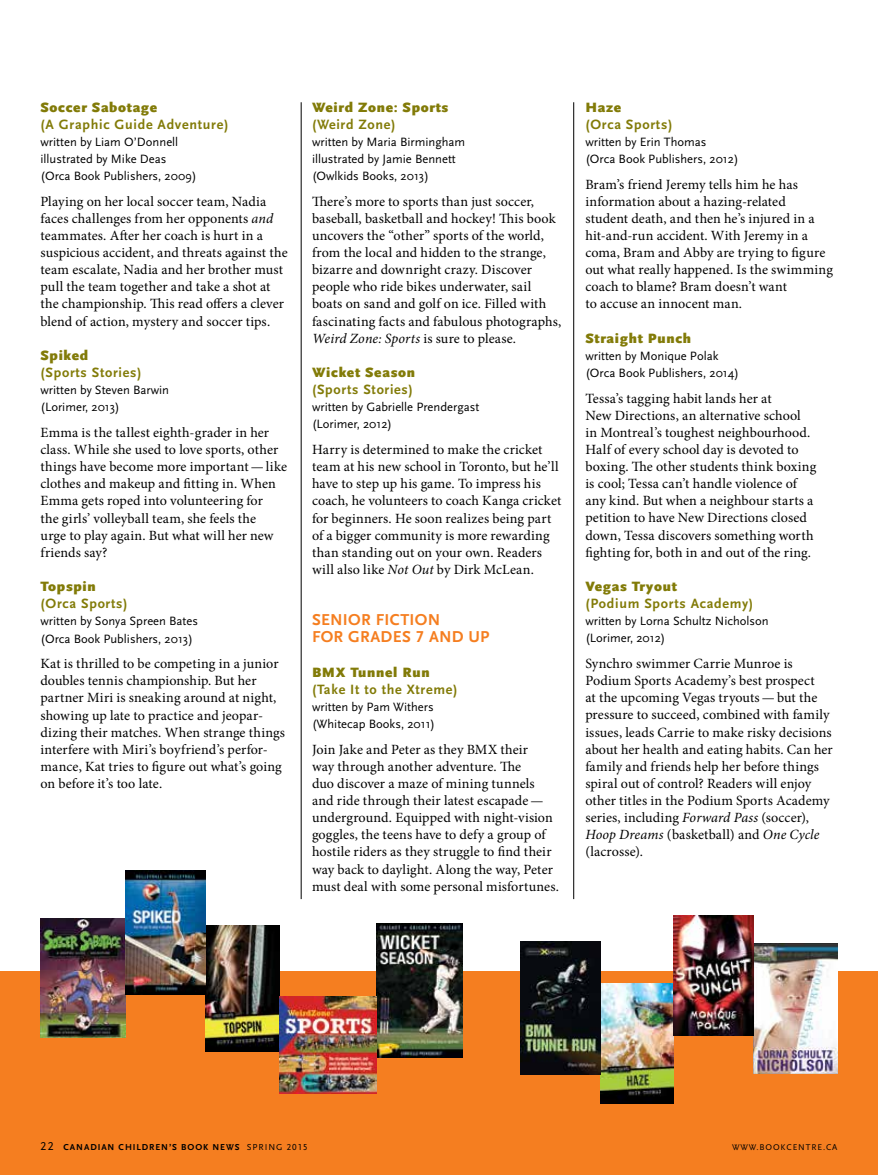
<style>
.page{position:relative;width:878px;height:1175px;background:#fff}
.page>*{position:absolute;margin:0;border:0;box-sizing:border-box;transform-origin:0 0}
.t1{font:700 16.5px/17.1px "Scala Sans LF";letter-spacing:.015em;color:#f57e20}
.t2{font:14.1px/17.1px "Minion Pro";letter-spacing:.005em;color:#000}
.t3{font:700 14.1px "Scala Sans";letter-spacing:.05em;color:#827b08}
.t4{font:900 14.1px "Scala Sans";letter-spacing:.05em;color:#827b08}
.t5{font:12.6px/17.1px "Scala Sans";color:#000}
.t6{font:700 9px "Scala Sans LF";letter-spacing:.105em;color:#000}
.t7{font:8.7px "Scala Sans LF";letter-spacing:.105em;color:#000}
.s1{font-style:italic}
.s2{font-weight:400;font-size:12px}
.s3{font-weight:400}
</style>
<div class="page">
<hr style="left:301px;top:102px;width:1px;height:797px;background:#000">
<div style="left:0;top:971px;width:878px;height:203px;background:#f57e20"></div>
<img style="left:376px;top:923px;width:87px;height:134px">
<img style="left:753px;top:943px;width:84px;height:130px">
<img style="left:600px;top:983px;width:73px;height:120px">
<img style="left:673px;top:915px;width:80px;height:120px">
<img style="left:520px;top:941px;width:80px;height:133px">
<img style="left:205px;top:925px;width:74px;height:126px">
<img style="left:279px;top:996px;width:97px;height:97px">
<img style="left:40px;top:918px;width:86px;height:119px">
<img style="left:126px;top:870px;width:79px;height:124px">
<hr style="left:573px;top:102px;width:1px;height:797px;background:#000">
<p class="t4" style="left:40px;top:98px;width:118px">Soccer Sabotage</p>
<p class="t3" style="left:40px;top:116px;width:189px">(A Graphic Guide Adventure)</p>
<p class="t5" style="left:40px;top:133px;width:158px">written by Liam O’Donnell illustrated by Mike Deas (Orca Book Publishers, 2009)</p>
<p class="t2" style="left:40px;top:193px;width:249px">Playing on her local soccer team, Nadia faces challenges from her opponents <span class="s1">and </span>teammates. After her coach is hurt in a suspicious accident, and threats against the team escalate, Nadia and her brother must pull the team together and take a shot at the championship. This read offers a clever blend of action, mystery and soccer tips.</p>
<p class="t4" style="left:40px;top:347px;width:49px">Spiked</p>
<p class="t3" style="left:40px;top:364px;width:102px">(Sports Stories)</p>
<p class="t5" style="left:40px;top:381px;width:130px">written by Steven Barwin (Lorimer, 2013)</p>
<p class="t2" style="left:40px;top:424px;width:248px">Emma is the tallest eighth-grader in her class. While she used to love sports, other things have become more important — like clothes and makeup and fitting in. When Emma gets roped into volunteering for<br>the girls’ volleyball team, she feels the<br>urge to play again. But what will her new friends say?</p>
<p class="t4" style="left:40px;top:578px;width:57px">Topspin</p>
<p class="t3" style="left:40px;top:595px;width:88px">(Orca Sports)</p>
<p class="t5" style="left:40px;top:613px;width:159px">written by Sonya Spreen Bates (Orca Book Publishers, 2013)</p>
<p class="t2" style="left:40px;top:655px;width:246px">Kat is thrilled to be competing in a junior doubles tennis championship. But her partner Miri is sneaking around at night, showing up late to practice and jeopar&shy;dizing their matches. When strange things interfere with Miri’s boyfriend’s perfor&shy;mance, Kat tries to figure out what’s going on before it’s too late.</p>
<p class="t4" style="left:312px;top:98px;width:138px">Weird Zone: Sports</p>
<p class="t3" style="left:312px;top:116px;width:85px">(Weird Zone)</p>
<p class="t5" style="left:312px;top:133px;width:155px">written by Maria Birmingham illustrated by Jamie Bennett (Owlkids Books, 2013)</p>
<p class="t2" style="left:312px;top:193px;width:251px">There’s more to sports than just soccer, baseball, basketball and hockey! This book uncovers the “other” sports of the world, from the local and hidden to the strange, bizarre and downright crazy. Discover people who ride bikes underwater, sail boats on sand and golf on ice. Filled with fascinating facts and fabulous photographs, <span class="s1">Weird Zone: Sports</span> is sure to please.</p>
<p class="t4" style="left:312px;top:364px;width:105px">Wicket Season</p>
<p class="t3" style="left:312px;top:381px;width:102px">(Sports Stories)</p>
<p class="t5" style="left:312px;top:399px;width:169px">written by Gabrielle Prendergast (Lorimer, 2012)</p>
<p class="t2" style="left:312px;top:441px;width:251px">Harry is determined to make the cricket team at his new school in Toronto, but he’ll have to step up his game. To impress his coach, he volunteers to coach Kanga cricket for beginners. He soon realizes being part of a bigger community is more rewarding than standing out on your own. Readers will also like <span class="s1">Not Out</span> by Dirk McLean.</p>
<p class="t1" style="left:312px;top:611px;width:179px">SENIOR FICTION<br>FOR GRADES 7 AND UP</p>
<p class="t4" style="left:312px;top:663px;width:119px">BMX Tunnel Run</p>
<p class="t3" style="left:312px;top:681px;width:147px">(Take It to the Xtreme)</p>
<p class="t5" style="left:312px;top:698px;width:125px">written by Pam Withers (Whitecap Books, 2011)</p>
<p class="t2" style="left:312px;top:740px;width:248px">Join Jake and Peter as they BMX their<br>way through another adventure. The<br>duo discover a maze of mining tunnels and ride through their latest escapade — underground. Equipped with night-vision goggles, the teens have to defy a group of hostile riders as they struggle to find their way back to daylight. Along the way, Peter must deal with some personal misfortunes.</p>
<p class="t4" style="left:585px;top:99px;width:37px">Haze</p>
<p class="t3" style="left:585px;top:116px;width:88px">(Orca Sports)</p>
<p class="t5" style="left:585px;top:133px;width:155px">written by Erin Thomas (Orca Book Publishers, 2012)</p>
<p class="t2" style="left:585px;top:176px;width:249px">Bram’s friend Jeremy tells him he has information about a hazing-related<br>student death, and then he’s injured in a hit-and-run accident. With Jeremy in a coma, Bram and Abby are trying to figure out what really happened. Is the swimming coach to blame? Bram doesn’t want<br>to accuse an innocent man.</p>
<p class="t4" style="left:585px;top:330px;width:107px">Straight Punch</p>
<p class="t5" style="left:585px;top:347px;width:155px">written by Monique Polak (Orca Book Publishers, 2014)</p>
<p class="t2" style="left:585px;top:389px;width:232px">Tessa’s tagging habit lands her at<br>New Directions, an alternative school<br>in Montreal’s toughest neighbourhood.<br>Half of every school day is devoted to boxing. The other students think boxing is cool; Tessa can’t handle violence of any kind. But when a neighbour starts a petition to have New Directions closed down, Tessa discovers something worth fighting for, both in and out of the ring.</p>
<p class="t4" style="left:585px;top:578px;width:93px">Vegas Tryout</p>
<p class="t3" style="left:585px;top:595px;width:169px">(Podium Sports Academy)</p>
<p class="t5" style="left:585px;top:612px;width:185px">written by Lorna Schultz N icholson (Lorimer, 2012)</p>
<p class="t2" style="left:585px;top:655px;width:249px">Synchro swimmer Carrie Munroe is Podium Sports Academy’s best prospect<br>at the upcoming Vegas tryouts — but the pressure to succeed, combined with family issues, leads Carrie to make risky decisions about her health and eating habits. Can her family and friends help her before things spiral out of control? Readers will enjoy other titles in the Podium Sports Academy series, including <span class="s1">Forward Pass</span> (soccer), <span class="s1">Hoop Dreams</span> (basketball) and <span class="s1">One Cycle </span>(lacrosse).</p>
<p class="t6" style="left:40px;top:1141px;width:268px"><span class="s2">22</span> CANADIAN CHILDREN’S BOOK NEWS <span class="s3">SPRING 2015</span></p>
<p class="t7" style="left:732px;top:1142px;width:107px">WWW.BOOKCENTRE.CA</p>
</div>
